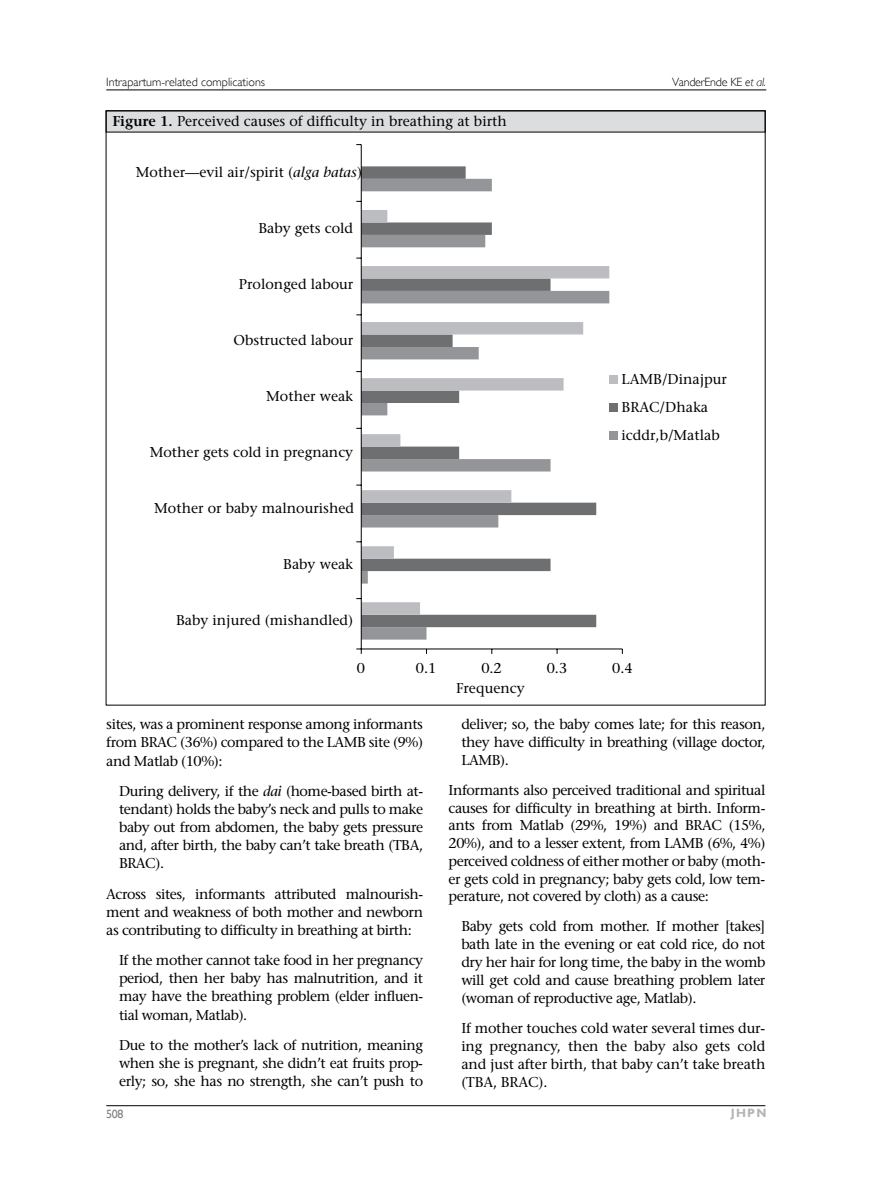
<style>
.page{position:relative;width:893px;height:1191px;background:#fff}
.page>*{position:absolute;margin:0;border:0;box-sizing:border-box;transform-origin:0 0}
.t1{font:500 14.25px/18.1px "Stone Serif Std";letter-spacing:-.03em;color:#000;text-align:justify}
.t2{font:500 14.25px/28px "Stone Serif Std";color:#000}
.t3{font:300 12px "Gill Sans";color:#000}
.t4{font:300 12px "Gill Sans";letter-spacing:-.02em;color:#000}
.t5{font:700 12px "Gill Sans";color:#b2b4b6}
.t6{font:12px "Gill Sans";color:#808285}
.s1{font-style:italic}
.s2{font-weight:600}
</style>
<div class="page">
<hr style="left:106px;top:90px;width:660px;height:1px;background:#000">
<hr style="left:106px;top:1105px;width:659px;height:1px;background:#000">
<div style="left:106px;top:111px;width:659px;height:21px;background:#dcddde"></div>
<svg style="left:362px;top:615px;width:235px;height:24px"></svg>
<svg style="left:362px;top:166px;width:234px;height:461px"></svg>
<svg style="left:362px;top:210px;width:247px;height:405px"></svg>
<div style="left:609px;top:375px;width:9px;height:9px;background:#bcbdc0"></div>
<div style="left:609px;top:403px;width:9px;height:9px;background:#6d6f71"></div>
<div style="left:609px;top:431px;width:9px;height:9px;background:#939598"></div>
<hr style="left:361px;top:648px;width:261px;height:1px;background:#000">
<svg style="left:356px;top:648px;width:6px;height:6px"></svg>
<hr style="left:361px;top:145px;width:1px;height:504px;background:#000">
<p class="t3" style="left:106px;top:75px;width:160px">Intrapartum-related complications</p>
<p class="t4" style="left:672px;top:75px;width:95px">VanderEnde KE <span class="s1">et al.</span></p>
<p class="t2" style="left:113px;top:107px;width:396px"><span class="s2">Figure 1.</span> Perceived causes of difficulty in breathing at birth</p>
<p class="t2" style="left:136px;top:158px;width:228px">Mother—evil air/spirit (<span class="s1">alga batas</span>)</p>
<p class="t2" style="left:258px;top:214px;width:96px">Baby gets cold</p>
<p class="t2" style="left:239px;top:270px;width:116px">Prolonged labour</p>
<p class="t2" style="left:234px;top:326px;width:121px">Obstructed labour</p>
<p class="t2" style="left:266px;top:382px;width:88px">Mother weak</p>
<p class="t2" style="left:150px;top:438px;width:205px">Mother gets cold in pregnancy</p>
<p class="t2" style="left:154px;top:494px;width:201px">Mother or baby malnourished</p>
<p class="t2" style="left:283px;top:550px;width:71px">Baby weak</p>
<p class="t2" style="left:176px;top:606px;width:179px">Baby injured (mishandled)</p>
<p class="t2" style="left:622px;top:365px;width:107px">LAMB/Dinajpur<br>BRAC/Dhaka icddr,b/Matlab</p>
<p class="t1" style="left:357px;top:658px;width:10px">0</p>
<p class="t1" style="left:416px;top:658px;width:22px">0.1</p>
<p class="t1" style="left:481px;top:658px;width:22px">0.2</p>
<p class="t1" style="left:547px;top:658px;width:22px">0.3</p>
<p class="t1" style="left:612px;top:658px;width:22px">0.4</p>
<p class="t2" style="left:456px;top:674px;width:70px">Frequency</p>
<p class="t1" style="left:106px;top:715px;width:318px">sites, was a prominent response among informants from BRAC (36%) compared to the LAMB site (9%) and Matlab (10%):</p>
<p class="t1" style="left:119px;top:782px;width:306px">During delivery, if the <span class="s1">dai</span> (home-based birth at&shy;tendant) holds the baby’s neck and pulls to make baby out from abdomen, the baby gets pressure and, after birth, the baby can’t take breath (TBA, BRAC).</p>
<p class="t1" style="left:106px;top:884px;width:318px">Across sites, informants attributed malnourish&shy;ment and weakness of both mother and newborn as contributing to difficulty in breathing at birth:</p>
<p class="t1" style="left:119px;top:951px;width:306px">If the mother cannot take food in her pregnancy period, then her baby has malnutrition, and it may have the breathing problem (elder influen&shy;tial woman, Matlab).</p>
<p class="t1" style="left:119px;top:1035px;width:306px">Due to the mother’s lack of nutrition, meaning when she is pregnant, she didn’t eat fruits prop&shy;erly; so, she has no strength, she can’t push to</p>
<p class="t1" style="left:461px;top:715px;width:306px">deliver; so, the baby comes late; for this reason, they have difficulty in breathing (village doctor, LAMB).</p>
<p class="t1" style="left:449px;top:781px;width:318px;line-height:17.7px">Informants also perceived traditional and spiritual causes for difficulty in breathing at birth. Inform&shy;ants from Matlab (29%, 19%) and BRAC (15%, 20%), and to a lesser extent, from LAMB (6%, 4%) perceived coldness of either mother or baby (moth&shy;er gets cold in pregnancy; baby gets cold, low tem&shy;perature, not covered by cloth) as a cause:</p>
<p class="t1" style="left:461px;top:917px;width:306px">Baby gets cold from mother. If mother [takes] bath late in the evening or eat cold rice, do not dry her hair for long time, the baby in the womb will get cold and cause breathing problem later (woman of reproductive age, Matlab).</p>
<p class="t1" style="left:461px;top:1019px;width:306px">If mother touches cold water several times dur&shy;ing pregnancy, then the baby also gets cold and just after birth, that baby can’t take breath (TBA, BRAC).</p>
<p class="t6" style="left:106px;top:1106px;width:19px">508</p>
<p class="t5" style="left:731px;top:1105px;width:37px">JHPN</p>
</div>
